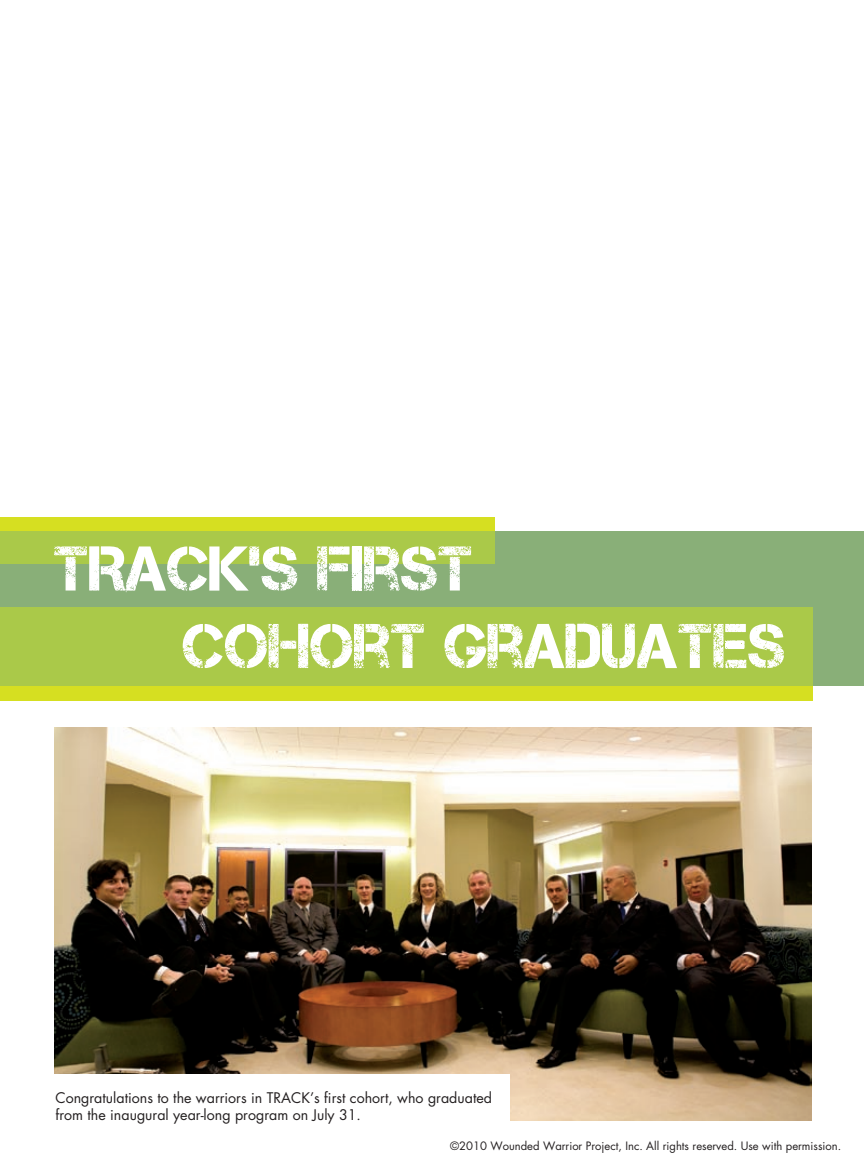
<style>
.page{position:relative;width:864px;height:1175px;background:#fff}
.page>*{position:absolute;margin:0;border:0;box-sizing:border-box;transform-origin:0 0}
.t1{font:63px/77.4px "Captureit";color:#fff}
.t2{font:14.25px/17.1px "Futura";color:#231f20}
.t3{font:11.25px "Futura";color:#231f20}
</style>
<div class="page">
<img style="left:54px;top:728px;width:757px;height:392px">
<div style="left:0;top:531px;width:864px;height:155px;background:#89af78"></div>
<svg style="left:0;top:608px;width:813px;height:92px;background:#b0cc42"></svg>
<svg style="left:0;top:518px;width:495px;height:46px;background:#b6cf3d"></svg>
<div style="left:34px;top:1074px;width:476px;height:62px;background:#fff"></div>
<h1 class="t1" style="left:183px;top:530px;width:604px;text-indent:-129px">TRACK’S FIRST<br>COHORT GRADUATES</h1>
<p class="t2" style="left:56px;top:1088px;width:438px">Congratulations to the warriors in TRACK’s first cohort, who graduated from the inaugural year-long program on July 31.</p>
<p class="t3" style="left:450px;top:1137px;width:392px">©2010 Wounded Warrior Project, Inc. All rights reserved. Use with permission.</p>
</div>
